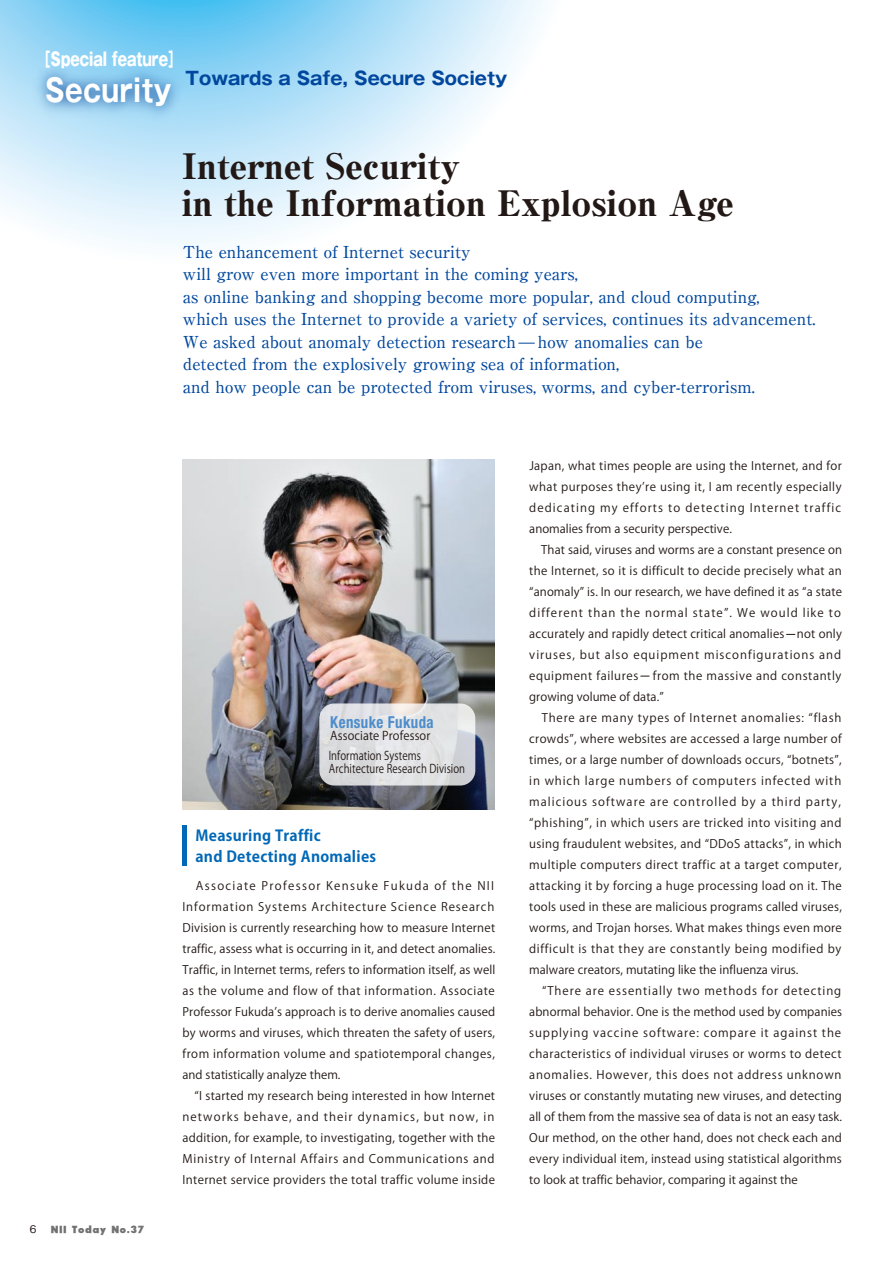
<style>
.page{position:relative;width:893px;height:1263px;background:#fff}
.page>*{position:absolute;margin:0;border:0;box-sizing:border-box;transform-origin:0 0}
.t1{font:800 expanded 34.5px/37.5px "Ryumin Pr 6 N";color:#221815}
.t2{font:700 31.05px "Gothic MB101 Pr 6 N";letter-spacing:.02em;color:#fff;scale:.83 1}
.t3{font:700 18px "Gothic MB101 Pr 6 N";color:#00479d}
.t4{font:800 18px "Gothic MB101 Pr 6 N";color:#fff;scale:.76 1}
.t5{font:500 16.5px/22.5px "Ryumin Pr 6 N";color:#00479d}
.t6{font:700 condensed 16.5px "Helvetica Neue";letter-spacing:.03em;color:#4d8dcb;scale:.9 1}
.t7{font:700 15px/21px "Koz Go Pro";letter-spacing:.02em;color:#0068b6}
.t8{font:12px/13.5px "Koz Go Pro";letter-spacing:.01em;color:#221815;scale:.82 1}
.t9{font:12px "Koz Go Pro";letter-spacing:.01em;color:#221815;scale:.95 1}
.t10{font:11.7px/21px "Koz Go Pro";letter-spacing:.03em;color:#221815}
.t11{font:500 10.5px "Gothic BBB Pr 6 N";color:#221815}
.t12{font:10.05px "Bougan Black SSK Bold";letter-spacing:.06em;color:#727172}
</style>
<div class="page">
<svg style="left:0;top:0;width:545px;height:245px"></svg>
<img style="left:183px;top:460px;width:311px;height:349px">
<svg style="left:319px;top:703px;width:156px;height:82px;background:#dedfe1"></svg>
<img style="left:25px;top:54px;width:169px;height:81px">
<svg style="left:518px;top:343px;width:17px;height:1px"></svg>
<div style="left:182px;top:826px;width:5px;height:40px;background:#0068b6"></div>
<p class="t4" style="left:37px;top:44px;width:192px">［Special feature］</p>
<p class="t2" style="left:45px;top:64px;width:154px">Security</p>
<p class="t3" style="left:186px;top:63px;width:323px">Towards a Safe, Secure Society</p>
<p class="t1" style="left:182px;top:146px;width:553px">Internet Security<br>in the Information Explosion Age</p>
<p class="t5" style="left:183px;top:240px;width:634px">The enhancement of Internet security<br>will grow even more important in the coming years,<br>as online banking and shopping become more popular, and cloud computing,<br>which uses the Internet to provide a variety of services, continues its advancement.<br>We asked about anomaly detection research</p>
<p class="t5" style="left:183px;top:330px;width:573px;text-indent:355px">how anomalies can be detected from the explosively growing sea of information,<br>and how people can be protected from viruses, worms, and cyber-terrorism.</p>
<p class="t11" style="left:30px;top:1221px;width:8px">6</p>
<p class="t12" style="left:51px;top:1223px;width:95px">NII Today No.37</p>
<p class="t6" style="left:330px;top:712px;width:116px">Kensuke Fukuda</p>
<p class="t9" style="left:330px;top:728px;width:107px">Associate Professor</p>
<p class="t8" style="left:329px;top:749px;width:168px">Information Systems<br>Architecture Research Division</p>
<p class="t7" style="left:195px;top:826px;width:182px">Measuring Traffic<br>and Detecting Anomalies</p>
<p class="t10" style="left:182px;top:875px;width:314px">　Associate Professor Kensuke Fukuda of the NII Information Systems Architecture Science Research Division is currently researching how to measure Internet traffic, assess what is occurring in it, and detect anomalies.<br>Traffic, in Internet terms, refers to information itself, as well as the volume and flow of that information. Associate Professor Fukudaʼs approach is to derive anomalies caused by worms and viruses, which threaten the safety of users, from information volume and spatiotemporal changes, and statistically analyze them.<br>　“I started my research being interested in how Internet networks behave, and their dynamics, but now, in addition, for example, to investigating, together with the Ministry of Internal Affairs and Communications and Internet service providers the total traffic volume inside</p>
<p class="t10" style="left:529px;top:455px;width:314px">Japan, what times people are using the Internet, and for what purposes theyʼre using it, I am recently especially dedicating my efforts to detecting Internet traffic anomalies from a security perspective.<br>　That said, viruses and worms are a constant presence on the Internet, so it is difficult to decide precisely what an “anomaly” is. In our research, we have defined it as “a state different than the normal state”. We would like to accurately and rapidly detect critical anomalies not only viruses, but also equipment misconfigurations and equipment failures from the massive and constantly growing volume of data.”<br>　There are many types of Internet anomalies: “flash crowds”, where websites are accessed a large number of times, or a large number of downloads occurs, “botnets”, in which large numbers of computers infected with malicious software are controlled by a third party, “phishing”, in which users are tricked into visiting and using fraudulent websites, and “DDoS attacks”, in which multiple computers direct traffic at a target computer, attacking it by forcing a huge processing load on it. The tools used in these are malicious programs called viruses, worms, and Trojan horses. What makes things even more difficult is that they are constantly being modified by malware creators, mutating like the influenza virus.　“There are essentially two methods for detecting abnormal behavior. One is the method used by companies supplying vaccine software: compare it against the characteristics of individual viruses or worms to detect anomalies. However, this does not address unknown viruses or constantly mutating new viruses, and detecting all of them from the massive sea of data is not an easy task.<br>Our method, on the other hand, does not check each and every individual item, instead using statistical algorithms to look at traffic behavior, comparing it against the</p>
</div>
